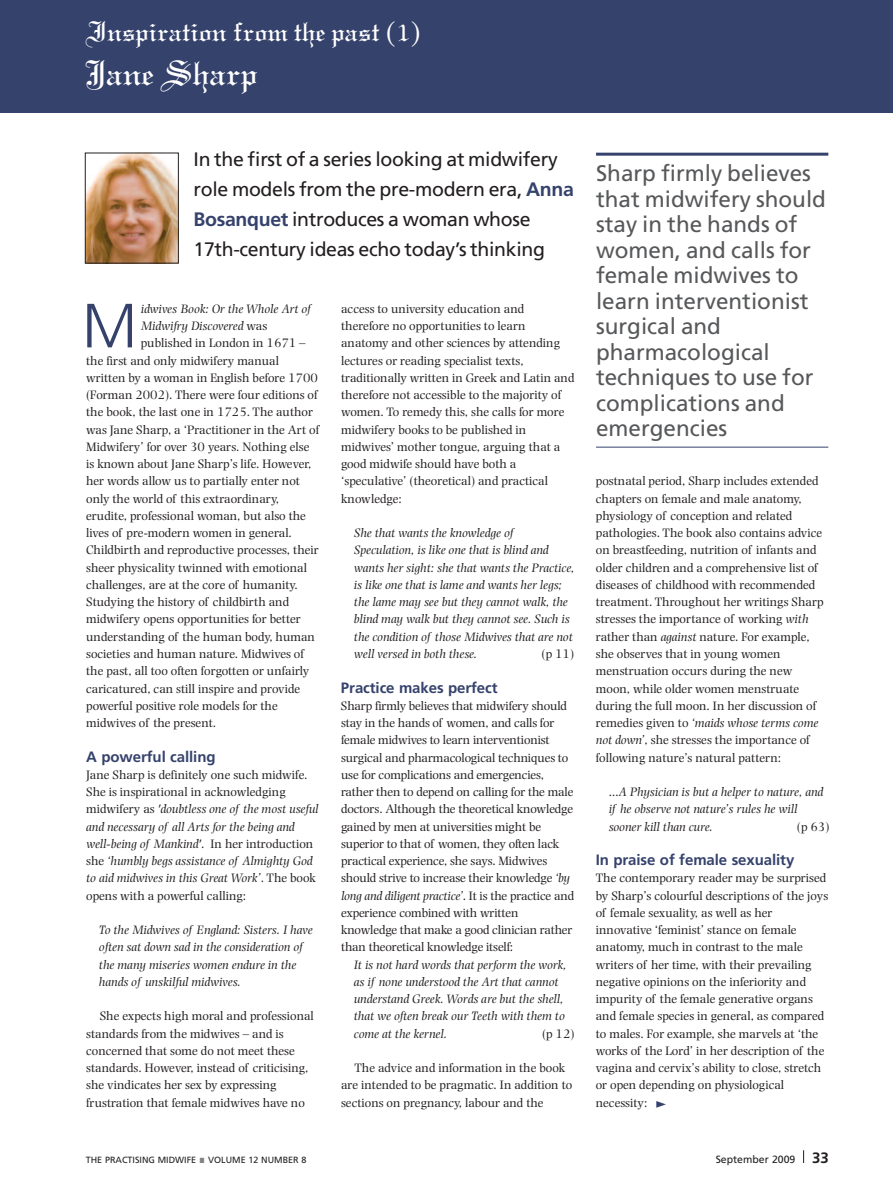
<style>
.page{position:relative;width:893px;height:1191px;background:#fff}
.page>*{position:absolute;margin:0;border:0;box-sizing:border-box;transform-origin:0 0}
.t1{font:300 62.4px "Frutiger";color:#35426c}
.t2{font:37.5px "Linotext";color:#fff}
.t3{font:30px "Linotext";color:#fff}
.t4{font:22.5px/25.5px "Frutiger";color:#57585a}
.t5{font:19.5px/30px "Frutiger";letter-spacing:-.015em;color:#231f20}
.t6{font:700 15px "Frutiger";letter-spacing:-.005em;color:#35426c}
.t7{font:12.75px/17.2px "Photina";color:#231f20}
.t8{font:italic 12.75px/17.2px "Photina";color:#231f20}
.t9{font:10.5px "Frutiger";color:#231f20}
.t10{font:9px "Frutiger";color:#231f20}
.s1{font-weight:700;color:#35426c}
.s2{font-style:normal}
.s3{font-style:italic}
.s4{color:#808285}
.s5{font-weight:700;font-size:15px}
</style>
<div class="page">
<svg style="left:803px;top:1150px;width:2px;height:13px"></svg>
<div style="left:0;top:0;width:893px;height:113px;background:#35426c"></div>
<hr style="left:596px;top:153px;width:232px;height:3px;background:#35426c">
<hr style="left:596px;top:447px;width:232px;height:1px;background:#35426c">
<img style="left:87px;top:155px;width:90px;height:106px">
<div style="left:85px;top:153px;width:94px;height:110px;border:1px solid #231f20"></div>
<h3 class="t3" style="left:85px;top:22px;width:337px">Inspiration from the past (1)</h3>
<h2 class="t2" style="left:85px;top:61px;width:173px">Jane Sharp</h2>
<h3 class="t5" style="left:194px;top:146px;width:382px">In the first of a series looking at midwifery role models from the pre-modern era, <span class="s1">Anna Bosanquet</span> introduces a woman whose 17th-century ideas echo today’s thinking</h3>
<h1 class="t1" style="left:82px;top:300px;width:57px">M</h1>
<p class="t8" style="left:141px;top:301px;width:171px">idwives Book: Or the Whole Art of</p>
<p class="t8" style="left:141px;top:318px;width:128px">Midwifry Discovered <span class="s2">was</span></p>
<p class="t7" style="left:141px;top:335px;width:166px">published in London in 1671 –</p>
<p class="t7" style="left:86px;top:353px;width:194px">the first and only midwifery manual</p>
<p class="t7" style="left:86px;top:370px;width:233px">written by a woman in English before 1700</p>
<p class="t7" style="left:86px;top:387px;width:233px">(Forman 2002). There were four editions of</p>
<p class="t7" style="left:86px;top:404px;width:228px">the book, the last one in 1725. The author</p>
<p class="t7" style="left:86px;top:422px;width:234px">was Jane Sharp, a ‘Practitioner in the Art of</p>
<p class="t7" style="left:86px;top:439px;width:225px">Midwifery’ for over 30 years. Nothing else</p>
<p class="t7" style="left:86px;top:456px;width:227px">is known about Jane Sharp’s life. However,</p>
<p class="t7" style="left:86px;top:473px;width:215px">her words allow us to partially enter not</p>
<p class="t7" style="left:86px;top:491px;width:194px">only the world of this extraordinary,</p>
<p class="t7" style="left:86px;top:508px;width:221px">erudite, professional woman, but also the</p>
<p class="t7" style="left:86px;top:525px;width:207px">lives of pre-modern women in general.</p>
<p class="t7" style="left:86px;top:542px;width:234px">Childbirth and reproductive processes, their</p>
<p class="t7" style="left:86px;top:560px;width:222px">sheer physicality twinned with emotional</p>
<p class="t7" style="left:86px;top:577px;width:213px">challenges, are at the core of humanity.</p>
<p class="t7" style="left:86px;top:594px;width:204px">Studying the history of childbirth and</p>
<p class="t7" style="left:86px;top:611px;width:216px">midwifery opens opportunities for better</p>
<p class="t7" style="left:86px;top:629px;width:230px">understanding of the human body, human</p>
<p class="t7" style="left:86px;top:646px;width:219px">societies and human nature. Midwives of</p>
<p class="t7" style="left:86px;top:663px;width:225px">the past, all too often forgotten or unfairly</p>
<p class="t7" style="left:86px;top:680px;width:216px">caricatured, can still inspire and provide</p>
<p class="t7" style="left:86px;top:698px;width:193px">powerful positive role models for the</p>
<p class="t7" style="left:86px;top:715px;width:132px">midwives of the present.</p>
<p class="t6" style="left:86px;top:750px;width:131px">A powerful calling</p>
<p class="t8" style="left:86px;top:767px;width:234px"><span class="s2">Jane Sharp is definitely one such midwife.<br>She is inspirational in acknowledging midwifery as</span> 'doubtless one of the most useful and necessary of all Arts for the being and well-being of Mankind'<span class="s2">. In her introduction she</span> ‘humbly begs assistance of Almighty God to aid midwives in this Great Work’<span class="s2">. The book opens with a powerful calling:</span></p>
<p class="t8" style="left:99px;top:922px;width:215px">To the Midwives of England: Sisters. I have often sat down sad in the consideration of the many miseries women endure in the hands of unskilful midwives.</p>
<p class="t7" style="left:86px;top:1008px;width:229px;text-indent:13px">She expects high moral and professional standards from the midwives – and is concerned that some do not meet these standards. However, instead of criticising, she vindicates her sex by expressing frustration that female midwives have no</p>
<p class="t7" style="left:341px;top:301px;width:235px">access to university education and therefore no opportunities to learn anatomy and other sciences by attending lectures or reading specialist texts, traditionally written in Greek and Latin and therefore not accessible to the majority of women. To remedy this, she calls for more midwifery books to be published in midwives’ mother tongue, arguing that a good midwife should have both a ‘speculative’ (theoretical) and practical knowledge:</p>
<p class="t8" style="left:354px;top:525px;width:222px">She that wants the knowledge of Speculation, is like one that is blind and wants her sight: she that wants the Practice, is like one that is lame and wants her legs; the lame may see but they cannot walk, the blind may walk but they cannot see. Such is the condition of those Midwives that are not well versed in both these.</p>
<p class="t7" style="left:542px;top:646px;width:34px">(p 11)</p>
<p class="t6" style="left:341px;top:681px;width:158px">Practice makes perfect</p>
<p class="t7" style="left:341px;top:698px;width:235px">Sharp firmly believes that midwifery should stay in the hands of women, and calls for female midwives to learn interventionist surgical and pharmacological techniques to use for complications and emergencies, rather then to depend on calling for the male doctors. Although the theoretical knowledge gained by men at universities might be superior to that of women, they often lack practical experience, she says. Midwives should strive to increase their knowledge <span class="s3">‘by long and diligent practice’</span>. It is the practice and experience combined with written knowledge that make a good clinician rather than theoretical knowledge itself:</p>
<p class="t8" style="left:354px;top:956px;width:214px">It is not hard words that perform the work, as if none understood the Art that cannot understand Greek. Words are but the shell, that we often break our Teeth with them to come at the kernel.</p>
<p class="t7" style="left:542px;top:1025px;width:34px">(p 12)</p>
<p class="t7" style="left:341px;top:1060px;width:233px;text-indent:13px">The advice and information in the book are intended to be pragmatic. In addition to sections on pregnancy, labour and the</p>
<h3 class="t4" style="left:596px;top:162px;width:231px">Sharp firmly believes that midwifery should stay in the hands of women, and calls for female midwives to learn interventionist surgical and pharmacological techniques to use for complications and emergencies</h3>
<p class="t7" style="left:596px;top:473px;width:229px">postnatal period, Sharp includes extended chapters on female and male anatomy, physiology of conception and related pathologies. The book also contains advice on breastfeeding, nutrition of infants and older children and a comprehensive list of diseases of childhood with recommended treatment. Throughout her writings Sharp stresses the importance of working <span class="s3">with </span>rather than <span class="s3">against</span> nature. For example, she observes that in young women menstruation occurs during the new moon, while older women menstruate during the full moon. In her discussion of remedies given to <span class="s3">‘maids whose terms come not down’</span>, she stresses the importance of following nature’s natural pattern:</p>
<p class="t8" style="left:609px;top:784px;width:216px">…A Physician is but a helper to nature, and if he observe not nature’s rules he will sooner kill than cure.</p>
<p class="t7" style="left:797px;top:818px;width:34px">(p 63)</p>
<p class="t6" style="left:596px;top:854px;width:200px">In praise of female sexuality</p>
<p class="t7" style="left:596px;top:870px;width:234px">The contemporary reader may be surprised by Sharp’s colourful descriptions of the joys of female sexuality, as well as her innovative ‘feminist’ stance on female anatomy, much in contrast to the male writers of her time, with their prevailing negative opinions on the inferiority and impurity of the female generative organs and female species in general, as compared to males. For example, she marvels at ‘the works of the Lord’ in her description of the vagina and cervix’s ability to close, stretch or open depending on physiological necessity:</p>
<p class="t10" style="left:86px;top:1156px;width:222px">THE PRACTISING MIDWIFE <span class="s4">■</span> VOLUME 12 NUMBER 8</p>
<p class="t9" style="left:716px;top:1155px;width:115px">September 2009 <span class="s5">33</span></p>
</div>
